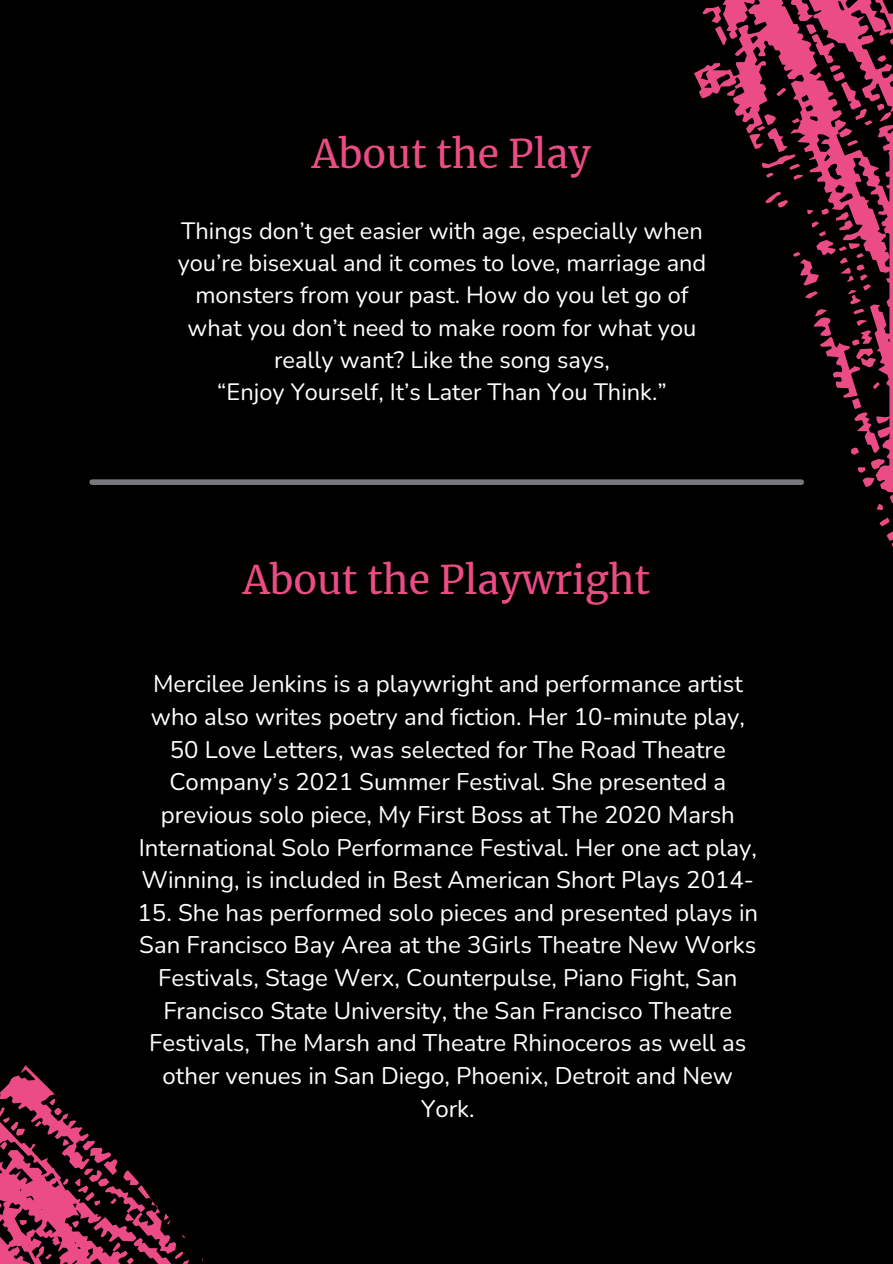
<style>
.page{position:relative;width:893px;height:1264px;background:#fff}
.page>*{position:absolute;margin:0;border:0;box-sizing:border-box;transform-origin:0 0}
.t1{font:39px "Merriweather";color:#ec4c85}
.t2{font:24px/32.7px "Nunito";color:#fff;text-align:center}
.t3{font:23.55px/32.1px "Nunito";color:#fff;text-align:center}
</style>
<div class="page">
<div style="left:0;top:0;width:892px;height:1263px;background:#000"></div>
<svg style="left:694px;top:0;width:198px;height:511px"></svg>
<svg style="left:861px;top:0;width:31px;height:40px"></svg>
<svg style="left:702px;top:6px;width:24px;height:39px"></svg>
<svg style="left:832px;top:72px;width:12px;height:9px"></svg>
<svg style="left:805px;top:24px;width:36px;height:48px"></svg>
<svg style="left:877px;top:55px;width:9px;height:7px"></svg>
<svg style="left:879px;top:517px;width:13px;height:28px"></svg>
<svg style="left:749px;top:82px;width:143px;height:428px"></svg>
<svg style="left:864px;top:120px;width:8px;height:6px"></svg>
<svg style="left:0;top:1065px;width:213px;height:199px"></svg>
<div style="left:92px;top:479px;width:709px;height:6px;background:#77787b"></div>
<p class="t1" style="left:312px;top:129px;width:280px">About the Play</p>
<p class="t3" style="left:178px;top:215px;width:530px">Things don’t get easier with age, especially when you’re bisexual and it comes to love, marriage and monsters from your past. How do you let go of what you don’t need to make room for what you really want? Like the song says,</p>
<h1 class="t3" style="left:217px;top:376px;width:451px">“Enjoy Yourself, It’s Later Than You Think.”</h1>
<h1 class="t1" style="left:243px;top:555px;width:409px">About the Playwright</h1>
<p class="t2" style="left:139px;top:668px;width:619px">Mercilee Jenkins is a playwright and performance artist who also writes poetry and fiction. Her 10-minute play, 50 Love Letters, was selected for The Road Theatre Company’s 2021 Summer Festival. She presented a previous solo piece, My First Boss at The 2020 Marsh International Solo Performance Festival. Her one act play, Winning, is included in Best American Short Plays 2014-</p>
<p class="t2" style="left:137px;top:896px;width:622px">15. She has performed solo pieces and presented plays in San Francisco Bay Area at the 3Girls Theatre New Works Festivals, Stage Werx, Counterpulse, Piano Fight, San Francisco State University, the San Francisco Theatre Festivals, The Marsh and Theatre Rhinoceros as well as other venues in San Diego, Phoenix, Detroit and New York.</p>
</div>
